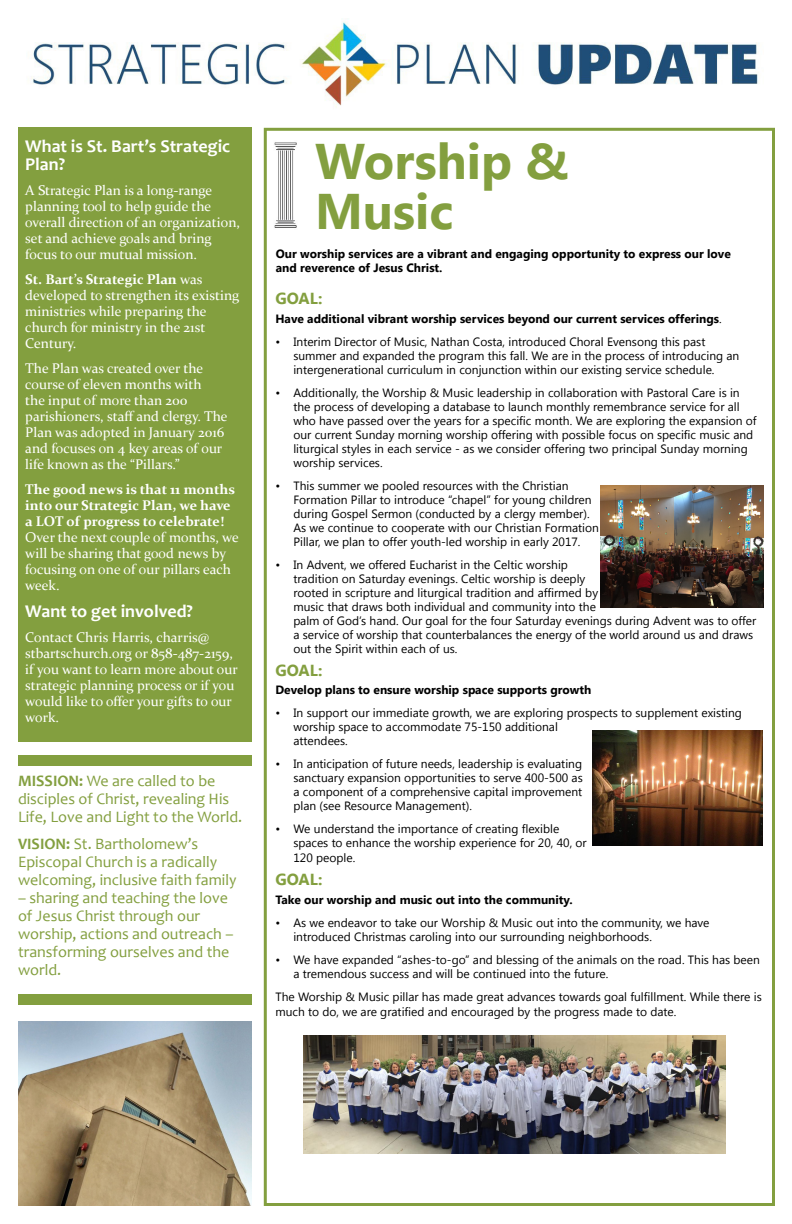
<style>
.page{position:relative;width:792px;height:1224px;background:#fff}
.page>*{position:absolute;margin:0;border:0;box-sizing:border-box;transform-origin:0 0}
.Announcement_copy{font:700 50px "Segoe UI";color:#839f3f}
.Announcement_copy-2{font:700 18px/18px "Candara";color:#fff}
.Announcement_copy-3{font:16px/18px "Candara";color:#839f3f}
.Announcement_copy-4{font:700 16px "Segoe UI";color:#839f3f}
.Announcement_copy-5{font:14px/16px "Constantia";color:#fff}
.Announcement_copy-6{font:12px/14px "Segoe UI";color:#000}
.Announcement_copy-7{font:700 12px/14px "Segoe UI";color:#000}
.s1{font-weight:700}
.s2{font-weight:400}
</style>
<div class="page">
<img style="left:31px;top:21px;width:728px;height:87px">
<div style="left:264px;top:128px;width:511px;height:1078px;border:3px solid #839f3f"></div>
<img style="left:274px;top:142px;width:23px;height:86px">
<div style="left:18px;top:127px;width:234px;height:615px;background:#839f3f"></div>
<img style="left:18px;top:1022px;width:234px;height:184px">
<div style="left:18px;top:755px;width:234px;height:11px;background:#839f3f"></div>
<div style="left:18px;top:994px;width:234px;height:11px;background:#839f3f"></div>
<img style="left:593px;top:730px;width:169px;height:116px">
<img style="left:600px;top:485px;width:163px;height:123px">
<img style="left:303px;top:1036px;width:422px;height:117px">
<p class="Announcement_copy-2" style="left:25px;top:136px;width:206px">What is St. Bart’s Strategic<br>Plan?</p>
<p class="Announcement_copy-5" style="left:25px;top:181px;width:216px">A Strategic Plan is a long-range planning tool to help guide the overall direction of an organization, set and achieve goals and bring focus to our mutual mission.</p>
<p class="Announcement_copy-5" style="left:25px;top:270px;width:215px"><span class="s1">St. Bart’s Strategic Plan</span> was developed to strengthen its existing ministries while preparing the church for ministry in the 21st<br>Century.</p>
<p class="Announcement_copy-5" style="left:25px;top:359px;width:204px">The Plan was created over the course of eleven months with<br>the input of more than 200 parishioners, staff and clergy. The<br>Plan was adopted in January 2016 and focuses on 4 key areas of our life known as the “Pillars.”</p>
<p class="Announcement_copy-5" style="left:25px;top:480px;width:215px"><span class="s1">The good news is that 11 months into our Strategic Plan, we have a LOT of progress to celebrate!<br></span>Over the next couple of months, we will be sharing that good news by focusing on one of our pillars each week.</p>
<p class="Announcement_copy-2" style="left:25px;top:602px;width:169px">Want to get involved?</p>
<p class="Announcement_copy-5" style="left:25px;top:629px;width:214px">Contact Chris Harris, charris@ stbartschurch.org or 858-487-2159, if you want to learn more about our strategic planning process or if you would like to offer your gifts to our work.</p>
<p class="Announcement_copy-3" style="left:18px;top:771px;width:226px"><span class="s1">MISSION:</span> We are called to be disciples of Christ, revealing His<br>Life, Love and Light to the World.</p>
<p class="Announcement_copy-3" style="left:18px;top:834px;width:220px"><span class="s1">VISION:</span> St. Bartholomew’s<br>Episcopal Church is a radically welcoming, inclusive faith family</p>
<p class="Announcement_copy-3" style="left:18px;top:888px;width:217px">– sharing and teaching the love of Jesus Christ through our worship, actions and outreach – transforming ourselves and the world.</p>
<p class="Announcement_copy" style="left:315px;top:126px;width:255px">Worship &amp;</p>
<p class="Announcement_copy" style="left:315px;top:175px;width:140px">Music</p>
<p class="Announcement_copy-7" style="left:276px;top:246px;width:457px">Our worship services are a vibrant and engaging opportunity to express our love and reverence of Jesus Christ.</p>
<p class="Announcement_copy-4" style="left:275px;top:287px;width:49px">GOAL:</p>
<p class="Announcement_copy-7" style="left:275px;top:311px;width:448px">Have additional vibrant worship services beyond our current services offerings<span class="s2">.</span></p>
<p class="Announcement_copy-6" style="left:293px;top:334px;width:447px;text-indent:-18px">• Interim Director of Music, Nathan Costa, introduced Choral Evensong this past summer and expanded the program this fall. We are in the process of introducing an intergenerational curriculum in conjunction within our existing service schedule.</p>
<p class="Announcement_copy-6" style="left:293px;top:385px;width:465px;text-indent:-18px">• Additionally, the Worship &amp; Music leadership in collaboration with Pastoral Care is in the process of developing a database to launch monthly remembrance service for all who have passed over the years for a specific month. We are exploring the expansion of our current Sunday morning worship offering with possible focus on specific music and liturgical styles in each service - as we consider offering two principal Sunday morning worship services.</p>
<p class="Announcement_copy-6" style="left:293px;top:478px;width:307px;text-indent:-18px">• This summer we pooled resources with the Christian Formation Pillar to introduce “chapel” for young children during Gospel Sermon (conducted by a clergy member).<br>As we continue to cooperate with our Christian Formation Pillar, we plan to offer youth-led worship in early 2017.</p>
<p class="Announcement_copy-6" style="left:293px;top:557px;width:465px;text-indent:-18px">• In Advent, we offered Eucharist in the Celtic worship<br>tradition on Saturday evenings. Celtic worship is deeply<br>rooted in scripture and liturgical tradition and affirmed by<br>music that draws both individual and community into the<br>palm of God’s hand. Our goal for the four Saturday evenings during Advent was to offer a service of worship that counterbalances the energy of the world around us and draws out the Spirit within each of us.</p>
<p class="Announcement_copy-4" style="left:275px;top:658px;width:49px">GOAL:</p>
<p class="Announcement_copy-7" style="left:275px;top:682px;width:318px">Develop plans to ensure worship space supports growth</p>
<p class="Announcement_copy-6" style="left:293px;top:705px;width:450px;text-indent:-18px">• In support our immediate growth, we are exploring prospects to supplement existing worship space to accommodate 75-150 additional<br>attendees.</p>
<p class="Announcement_copy-6" style="left:293px;top:756px;width:291px;text-align:justify;text-indent:-18px">• In anticipation of future needs, leadership is evaluating sanctuary expansion opportunities to serve 400-500 as a component of a comprehensive capital improvement plan (see Resource Management).</p>
<p class="Announcement_copy-6" style="left:293px;top:821px;width:295px;line-height:14.5px;text-indent:-18px">• We understand the importance of creating flexible spaces to enhance the worship experience for 20, 40, or<br>120 people.</p>
<p class="Announcement_copy-4" style="left:275px;top:868px;width:49px">GOAL:</p>
<p class="Announcement_copy-7" style="left:275px;top:892px;width:299px">Take our worship and music out into the community.</p>
<p class="Announcement_copy-6" style="left:293px;top:915px;width:418px;text-indent:-18px">• As we endeavor to take our Worship &amp; Music out into the community, we have introduced Christmas caroling into our surrounding neighborhoods.</p>
<p class="Announcement_copy-6" style="left:293px;top:952px;width:468px;text-indent:-18px">• We have expanded “ashes-to-go” and blessing of the animals on the road. This has been a tremendous success and will be continued into the future.</p>
<p class="Announcement_copy-6" style="left:275px;top:988px;width:488px;line-height:15px">The Worship &amp; Music pillar has made great advances towards goal fulfillment. While there is much to do, we are gratified and encouraged by the progress made to date.</p>
</div>
